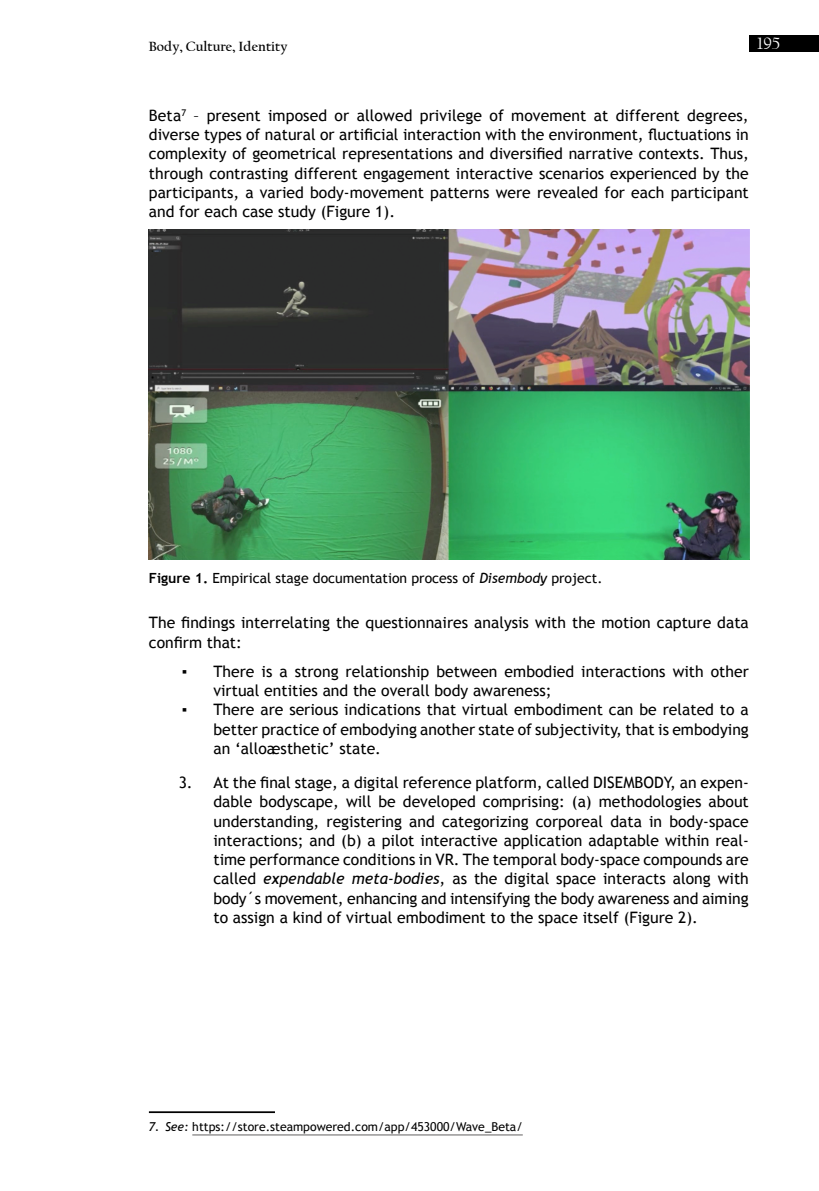
<style>
.page{position:relative;width:819px;height:1191px;background:#fff}
.page>*{position:absolute;margin:0;border:0;box-sizing:border-box;transform-origin:0 0}
.t1{font:17.5px "Californian FB";color:#fff}
.t2{font:15.75px/19.2px "Trebuchet MS";color:#000;text-align:justify}
.t3{font:14px "Trebuchet MS";color:#000}
.t4{font:700 14px "Californian FB";color:#000}
.t5{font:12.25px "Trebuchet MS";color:#000}
.s1{font-weight:700}
.s2{font-style:italic}
</style>
<div class="page">
<div style="left:748px;top:35px;width:71px;height:17px;background:#000"></div>
<hr style="left:149px;top:1111px;width:126px;height:2px;background:#000">
<hr style="left:192px;top:1134px;width:330px;height:1px;background:#626161">
<img style="left:149px;top:229px;width:601px;height:330px">
<p class="t4" style="left:149px;top:39px;width:140px">Body, Culture, Identity</p>
<p class="t1" style="left:757px;top:33px;width:25px">195</p>
<p class="t2" style="left:149px;top:106px;width:601px">Beta<sup>7</sup> – present imposed or allowed privilege of movement at different degrees, diverse types of natural or artificial interaction with the environment, fluctuations in complexity of geometrical representations and diversified narrative contexts. Thus, through contrasting different engagement interactive scenarios experienced by the participants, a varied body-movement patterns were revealed for each participant and for each case study (Figure 1).</p>
<p class="t3" style="left:149px;top:570px;width:455px"><span class="s1">Figure 1.</span> Empirical stage documentation process of <span class="s2">Disembody</span> project.</p>
<p class="t2" style="left:149px;top:613px;width:601px">The findings interrelating the questionnaires analysis with the motion capture data confirm that:</p>
<p class="t2" style="left:213px;top:662px;width:537px;text-indent:-32px">▪ There is a strong relationship between embodied interactions with other virtual entities and the overall body awareness;</p>
<p class="t2" style="left:213px;top:700px;width:537px;text-indent:-32px">▪ There are serious indications that virtual embodiment can be related to a better practice of embodying another state of subjectivity, that is embodying an ‘alloæsthetic’ state.</p>
<p class="t2" style="left:213px;top:773px;width:537px;text-indent:-35px">3. At the final stage, a digital reference platform, called DISEMBODY, an expen&shy;dable bodyscape, will be developed comprising: (a) methodologies about understanding, registering and categorizing corporeal data in body-space interactions; and (b) a pilot interactive application adaptable within real&shy;time performance conditions in VR. The temporal body-space compounds are called <span class="s2">expendable meta-bodies</span>, as the digital space interacts along with body´s movement, enhancing and intensifying the body awareness and aiming to assign a kind of virtual embodiment to the space itself (Figure 2).</p>
<p class="t5" style="left:149px;top:1119px;width:375px"><span class="s2">7. See:</span> https://store.steampowered.com/app/453000/Wave_Beta/</p>
</div>
